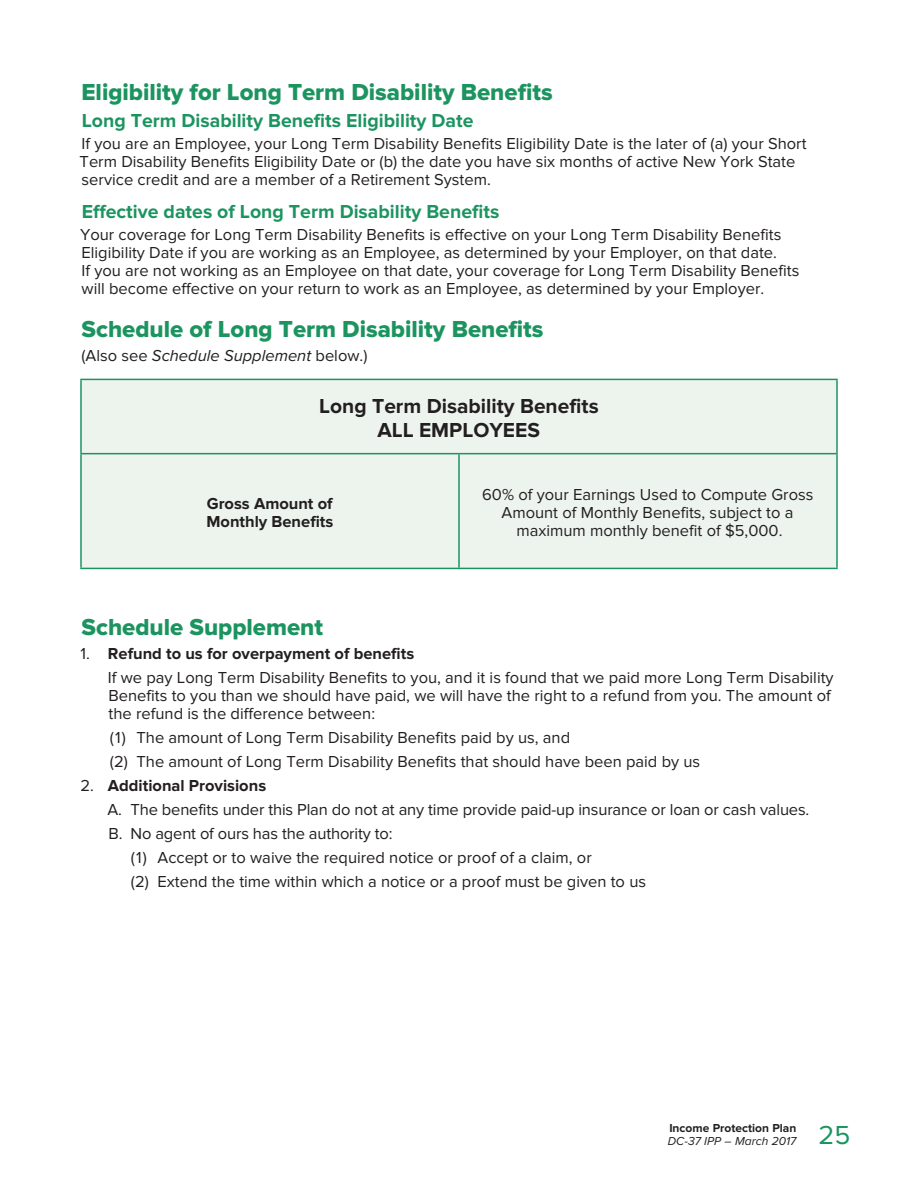
<style>
.page{position:relative;width:918px;height:1188px;background:#fff}
.page>*{position:absolute;margin:0;border:0;box-sizing:border-box;transform-origin:0 0}
.t1{font:27px "Proxima Nova";color:#1c9460}
.t2{font:24px "Proxima Nova Extrabld";color:#1c9460}
.t3{font:700 21px/24px "Proxima Nova";color:#231f20;text-align:center}
.t4{font:700 19.5px "Proxima Nova";color:#1c9460}
.t5{font:16.5px/18px "Proxima Nova";color:#231f20}
.t6{font:700 16.5px/18px "Proxima Nova";color:#231f20}
.t7{font:italic 16.5px "Proxima Nova";color:#231f20}
.t8{font:700 12px "Proxima Nova";color:#231f20}
.t9{font:italic 12px "Proxima Nova";color:#231f20}
.s1{font-style:normal}
.s2{font-weight:700}
.s3{font-weight:400}
</style>
<div class="page">
<div style="left:82px;top:380px;width:754px;height:188px;background:#edf4ee"></div>
<hr style="left:458px;top:454px;width:2px;height:114px;background:#1c9460">
<hr style="left:80px;top:454px;width:2px;height:114px;background:#1c9460">
<hr style="left:836px;top:454px;width:2px;height:114px;background:#1c9460">
<hr style="left:80px;top:568px;width:379px;height:1px;background:#1c9460">
<hr style="left:459px;top:568px;width:379px;height:1px;background:#1c9460">
<hr style="left:80px;top:379px;width:379px;height:1px;background:#1c9460">
<hr style="left:80px;top:380px;width:2px;height:73px;background:#1c9460">
<hr style="left:459px;top:379px;width:379px;height:1px;background:#1c9460">
<hr style="left:836px;top:380px;width:2px;height:73px;background:#1c9460">
<hr style="left:80px;top:453px;width:379px;height:1px;background:#1c9460">
<hr style="left:459px;top:453px;width:379px;height:1px;background:#1c9460">
<h2 class="t2" style="left:82px;top:78px;width:473px">Eligibility for Long Term Disability Benefits</h2>
<p class="t4" style="left:82px;top:109px;width:393px">Long Term Disability Benefits Eligibility Date</p>
<p class="t5" style="left:80px;top:135px;width:728px">If you are an Employee, your Long Term Disability Benefits Eligibility Date is the later of (a) your Short<br>Term Disability Benefits Eligibility Date or (b) the date you have six months of active New York State service credit and are a member of a Retirement System.</p>
<p class="t4" style="left:82px;top:200px;width:419px">Effective dates of Long Term Disability Benefits</p>
<p class="t5" style="left:80px;top:226px;width:721px">Your coverage for Long Term Disability Benefits is effective on your Long Term Disability Benefits Eligibility Date if you are working as an Employee, as determined by your Employer, on that date.<br>If you are not working as an Employee on that date, your coverage for Long Term Disability Benefits will become effective on your return to work as an Employee, as determined by your Employer.</p>
<h2 class="t2" style="left:81px;top:315px;width:464px">Schedule of Long Term Disability Benefits</h2>
<p class="t7" style="left:81px;top:346px;width:287px"><span class="s1">(Also see</span> Schedule Supplement <span class="s1">below.)</span></p>
<p class="t3" style="left:319px;top:394px;width:281px">Long Term Disability Benefits<br>ALL EMPLOYEES</p>
<p class="t6" style="left:206px;top:494px;width:128px">Gross Amount of<br>Monthly Benefits</p>
<p class="t5" style="left:482px;top:485px;width:333px;text-align:center">60% of your Earnings Used to Compute Gross<br>Amount of Monthly Benefits, subject to a maximum monthly benefit of $5,000.</p>
<h2 class="t2" style="left:81px;top:613px;width:243px">Schedule Supplement</h2>
<p class="t5" style="left:108px;top:641px;width:727px;line-height:24px;text-indent:-27px">1. <span class="s2">Refund to us for overpayment of benefits<br></span>If we pay Long Term Disability Benefits to you, and it is found that we paid more Long Term Disability</p>
<p class="t5" style="left:109px;top:686px;width:724px">Benefits to you than we should have paid, we will have the right to a refund from you. The amount of the refund is the difference between:</p>
<p class="t5" style="left:110px;top:725px;width:592px;line-height:24px">(1) The amount of Long Term Disability Benefits paid by us, and<br>(2) The amount of Long Term Disability Benefits that should have been paid by us</p>
<p class="t6" style="left:80px;top:777px;width:187px"><span class="s3">2.</span> Additional Provisions</p>
<p class="t5" style="left:107px;top:800px;width:703px">A. The benefits under this Plan do not at any time provide paid-up insurance or loan or cash values.</p>
<p class="t5" style="left:109px;top:824px;width:286px">B. No agent of ours has the authority to:</p>
<p class="t5" style="left:131px;top:848px;width:462px">(1) Accept or to waive the required notice or proof of a claim, or</p>
<p class="t5" style="left:131px;top:872px;width:517px">(2) Extend the time within which a notice or a proof must be given to us</p>
<p class="t8" style="left:669px;top:1121px;width:129px">Income Protection Plan</p>
<p class="t9" style="left:668px;top:1135px;width:130px">DC-37 IPP – March 2017</p>
<h1 class="t1" style="left:819px;top:1119px;width:33px">25</h1>
</div>
